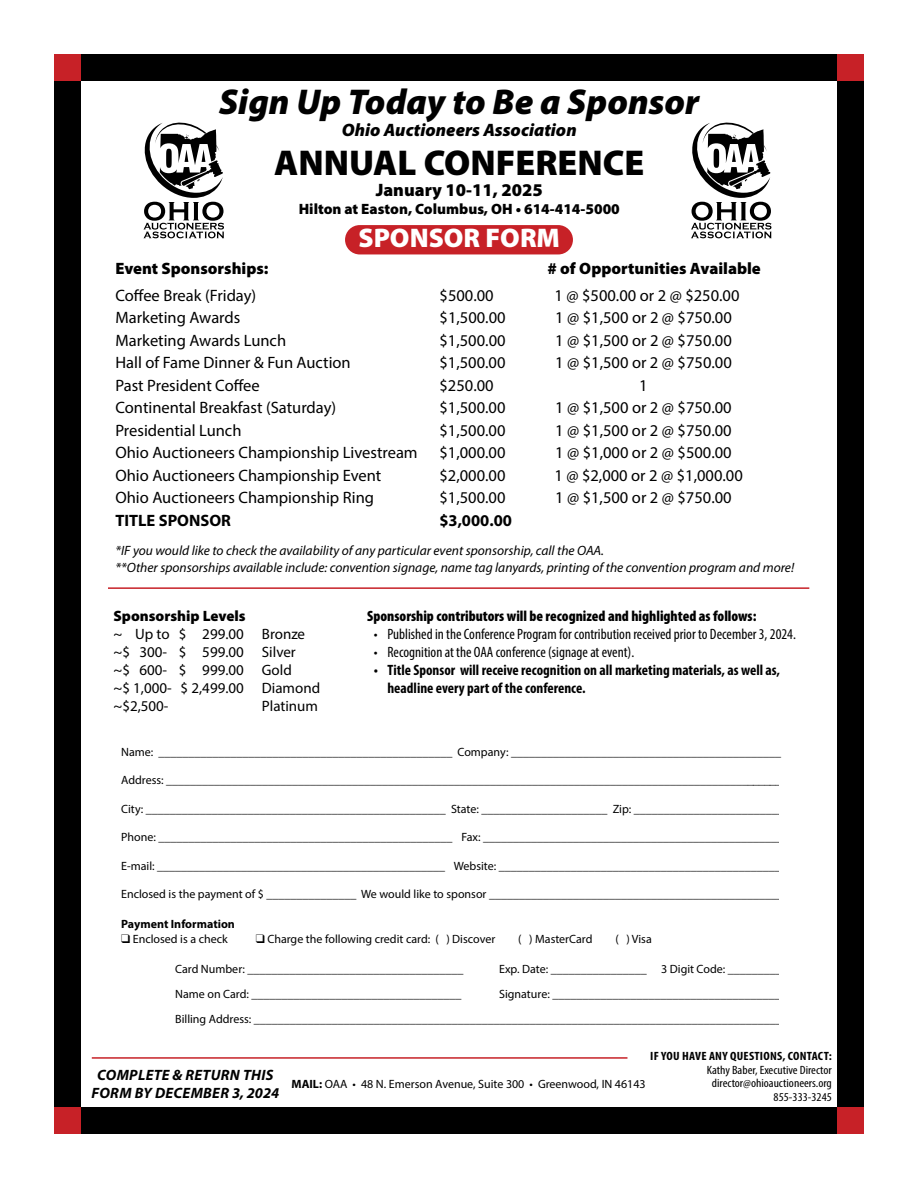
<style>
.page{position:relative;width:918px;height:1188px;background:#fff}
.page>*{position:absolute;margin:0;border:0;box-sizing:border-box;transform-origin:0 0}
.t1{font:italic 900 36px "Myriad Pro";color:#000}
.t2{font:900 36px "Myriad Pro";color:#000}
.t3{font:900 27px "Myriad Pro";color:#fff}
.t4{font:italic 900 18px "Myriad Pro";color:#000}
.t5{font:900 18px "Myriad Pro";color:#000}
.t6{font:16.5px "Myriad Pro";color:#000}
.t7{font:900 16.5px "Myriad Pro";color:#000}
.t8{font:700 16.5px "Myriad Pro";color:#000}
.t9{font:condensed 15px "Myriad Pro";color:#000}
.t10{font:700 condensed 15px/18px "Myriad Pro";color:#000}
.t11{font:15px/18px "Myriad Pro";color:#000}
.t12{font:900 condensed 15px "Myriad Pro";color:#000}
.t13{font:900 15px "Myriad Pro";color:#000}
.t14{font:italic 700 15px/18px "Myriad Pro";letter-spacing:.02em;color:#000;text-align:center}
.t15{font:italic 13.5px/16.2px "Myriad Pro";color:#000}
.t16{font:12px/24.8px "Myriad Pro";color:#000}
.t17{font:condensed 12px/13.5px "Myriad Pro";color:#000;text-align:right;scale:1.1 1}
.t18{font:700 condensed 12px "Myriad Pro";letter-spacing:.02em;color:#000;scale:1.1 1}
.t19{font:700 12px "Myriad Pro";color:#000}
.s1{font-weight:700}
</style>
<div class="page">
<div style="left:54px;top:54px;width:27px;height:1080px;background:#000"></div>
<div style="left:837px;top:54px;width:27px;height:1080px;background:#000"></div>
<div style="left:54px;top:54px;width:810px;height:27px;background:#000"></div>
<div style="left:54px;top:1107px;width:810px;height:27px;background:#000"></div>
<div style="left:54px;top:54px;width:27px;height:27px;background:#c72127"></div>
<div style="left:837px;top:54px;width:27px;height:27px;background:#c72127"></div>
<div style="left:837px;top:1107px;width:27px;height:27px;background:#c72127"></div>
<div style="left:54px;top:1107px;width:27px;height:27px;background:#c72127"></div>
<div style="left:345px;top:225px;width:228px;height:29px;background:#c72127;border-radius:15px"></div>
<hr style="left:92px;top:1057px;width:535px;height:2px;background:#c72127">
<hr style="left:108px;top:587px;width:701px;height:2px;background:#c72127">
<svg style="left:143px;top:123px;width:81px;height:115px"></svg>
<svg style="left:691px;top:123px;width:81px;height:115px"></svg>
<h1 class="t1" style="left:219px;top:78px;width:482px">Sign Up Today to Be a Sponsor</h1>
<h3 class="t4" style="left:342px;top:118px;width:236px">Ohio Auctioneers Association</h3>
<h1 class="t2" style="left:274px;top:139px;width:372px">ANNUAL CONFERENCE</h1>
<h3 class="t5" style="left:376px;top:178px;width:168px">January 10-11, 2025</h3>
<p class="t13" style="left:299px;top:199px;width:323px">Hilton at Easton, Columbus, OH • 614-414-5000</p>
<h2 class="t3" style="left:359px;top:220px;width:203px">SPONSOR FORM</h2>
<h3 class="t7" style="left:116px;top:257px;width:155px">Event Sponsorships:</h3>
<h3 class="t7" style="left:548px;top:257px;width:215px"># of Opportunities Available</h3>
<h3 class="t6" style="left:116px;top:285px;width:142px">Coffee Break (Friday)</h3>
<h3 class="t6" style="left:440px;top:285px;width:56px">$500.00</h3>
<h3 class="t6" style="left:554px;top:285px;width:187px">1 @ $500.00 or 2 @ $250.00</h3>
<h3 class="t6" style="left:116px;top:308px;width:126px">Marketing Awards</h3>
<h3 class="t6" style="left:440px;top:308px;width:68px">$1,500.00</h3>
<h3 class="t6" style="left:555px;top:308px;width:178px">1 @ $1,500 or 2 @ $750.00</h3>
<h3 class="t6" style="left:116px;top:330px;width:172px">Marketing Awards Lunch</h3>
<h3 class="t6" style="left:440px;top:330px;width:68px">$1,500.00</h3>
<h3 class="t6" style="left:555px;top:330px;width:178px">1 @ $1,500 or 2 @ $750.00</h3>
<h3 class="t6" style="left:116px;top:353px;width:237px">Hall of Fame Dinner &amp; Fun Auction</h3>
<h3 class="t6" style="left:440px;top:353px;width:68px">$1,500.00</h3>
<h3 class="t6" style="left:555px;top:353px;width:178px">1 @ $1,500 or 2 @ $750.00</h3>
<h3 class="t6" style="left:115px;top:375px;width:146px">Past President Coffee</h3>
<h3 class="t6" style="left:439px;top:375px;width:56px">$250.00</h3>
<h3 class="t6" style="left:639px;top:375px;width:10px">1</h3>
<h3 class="t6" style="left:115px;top:398px;width:222px">Continental Breakfast (Saturday)</h3>
<h3 class="t6" style="left:439px;top:398px;width:68px">$1,500.00</h3>
<h3 class="t6" style="left:555px;top:398px;width:178px">1 @ $1,500 or 2 @ $750.00</h3>
<h3 class="t6" style="left:115px;top:420px;width:128px">Presidential Lunch</h3>
<h3 class="t6" style="left:439px;top:420px;width:68px">$1,500.00</h3>
<h3 class="t6" style="left:555px;top:420px;width:178px">1 @ $1,500 or 2 @ $750.00</h3>
<h3 class="t6" style="left:115px;top:443px;width:304px">Ohio Auctioneers Championship Livestream</h3>
<h3 class="t6" style="left:439px;top:443px;width:68px">$1,000.00</h3>
<h3 class="t6" style="left:555px;top:443px;width:178px">1 @ $1,000 or 2 @ $500.00</h3>
<h3 class="t6" style="left:115px;top:465px;width:267px">Ohio Auctioneers Championship Event</h3>
<h3 class="t6" style="left:439px;top:465px;width:68px">$2,000.00</h3>
<h3 class="t6" style="left:554px;top:465px;width:190px">1 @ $2,000 or 2 @ $1,000.00</h3>
<h3 class="t6" style="left:115px;top:488px;width:260px">Ohio Auctioneers Championship Ring</h3>
<h3 class="t6" style="left:439px;top:488px;width:68px">$1,500.00</h3>
<h3 class="t6" style="left:555px;top:488px;width:178px">1 @ $1,500 or 2 @ $750.00</h3>
<h3 class="t8" style="left:115px;top:509px;width:117px">TITLE SPONSOR</h3>
<h3 class="t8" style="left:439px;top:509px;width:74px">$3,000.00</h3>
<p class="t15" style="left:116px;top:543px;width:680px">*IF you would like to check the availability of any particular event sponsorship, call the OAA.<br>**Other sponsorships available include: convention signage, name tag lanyards, printing of the convention program and more!</p>
<p class="t13" style="left:113px;top:606px;width:134px">Sponsorship Levels</p>
<p class="t11" style="left:113px;top:625px;width:208px">~ Up to $ 299.00 Bronze ~$ 300- $ 599.00 Silver<br>~$ 600- $ 999.00 Gold<br>~$ 1,000- $ 2,499.00 Diamond ~$2,500-</p>
<p class="t12" style="left:367px;top:607px;width:391px">Sponsorship contributors will be recognized and highlighted as follows:</p>
<p class="t9" style="left:374px;top:625px;width:423px">• Published in the Conference Program for contribution received prior to December 3, 2024.</p>
<p class="t9" style="left:374px;top:643px;width:262px">• Recognition at the OAA conference (signage at event).</p>
<p class="t10" style="left:387px;top:661px;width:394px;text-indent:-14px">• Title Sponsor will receive recognition on all marketing materials, as well as, headline every part of the conference.</p>
<p class="t11" style="left:262px;top:697px;width:58px">Platinum</p>
<p class="t16" style="left:121px;top:739px;width:661px">Name: _________________________________________________ Company: _____________________________________________</p>
<p class="t16" style="left:121px;top:768px;width:662px">Address: _______________________________________________________________________________________________________</p>
<p class="t16" style="left:121px;top:796px;width:664px">City: __________________________________________________ State: _____________________ Zip: _________________________</p>
<p class="t16" style="left:121px;top:825px;width:663px">Phone: _________________________________________________ Fax: __________________________________________________</p>
<p class="t16" style="left:121px;top:853px;width:667px">E-mail: ________________________________________________ Website: ________________________________________________</p>
<p class="t16" style="left:121px;top:882px;width:663px">Enclosed is the payment of $ _______________ We would like to sponsor _________________________________________________</p>
<p class="t19" style="left:121px;top:916px;width:115px">Payment Information</p>
<p class="t16" style="left:121px;top:926px;width:108px">❑ Enclosed is a check</p>
<p class="t16" style="left:256px;top:926px;width:241px">❑ Charge the following credit card: ( ) Discover</p>
<p class="t16" style="left:518px;top:926px;width:76px">( ) MasterCard</p>
<p class="t16" style="left:615px;top:926px;width:38px">( ) Visa</p>
<p class="t16" style="left:175px;top:957px;width:290px">Card Number: ____________________________________</p>
<p class="t16" style="left:499px;top:957px;width:284px">Exp. Date: ________________ 3 Digit Code: _________</p>
<p class="t16" style="left:175px;top:981px;width:288px">Name on Card: ___________________________________</p>
<p class="t16" style="left:175px;top:981px;width:614px;text-indent:324px">Signature: ______________________________________<br>Billing Address: _________________________________________________________________________________________</p>
<p class="t14" style="left:92px;top:1065px;width:189px">COMPLETE &amp; RETURN THIS<br>FORM BY DECEMBER 3, 2024</p>
<p class="t18" style="left:650px;top:1049px;width:167px">IF YOU HAVE ANY QUESTIONS, CONTACT:</p>
<p class="t17" style="left:707px;top:1063px;width:115px">Kathy Baber, Executive Director director@ohioauctioneers.org<br>855-333-3245</p>
<p class="t16" style="left:292px;top:1071px;width:356px"><span class="s1">MAIL:</span> OAA • 48 N. Emerson Avenue, Suite 300 • Greenwood, IN 46143</p>
</div>
